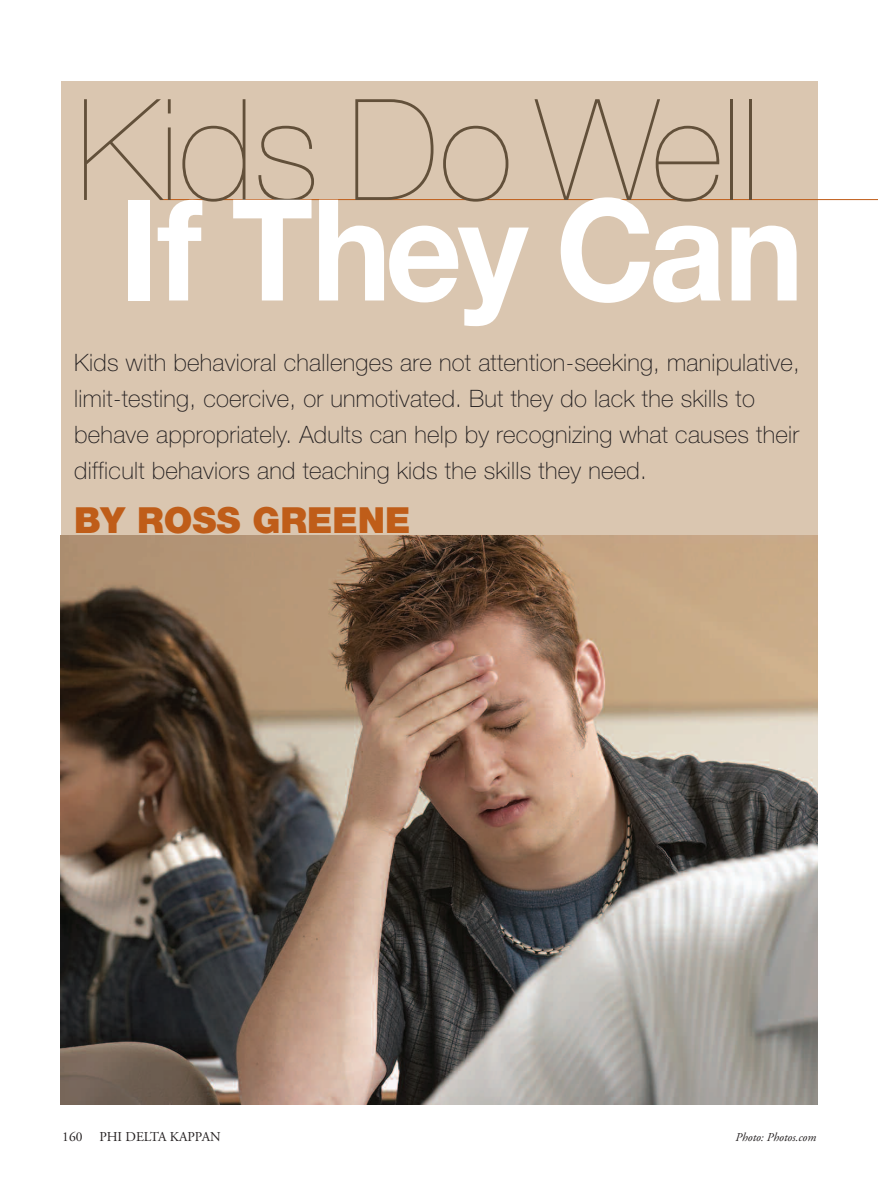
<style>
.page{position:relative;width:878px;height:1202px;background:#fff}
.page>*{position:absolute;margin:0;border:0;box-sizing:border-box;transform-origin:0 0}
.t1{font:200 141px "Helvetica Neue";color:#62503a}
.t2{font:700 141px "Helvetica Neue";letter-spacing:-.02em;color:#fff;scale:.95 1}
.t3{font:900 36px "Helvetica Neue";color:#bf5d19}
.t4{font:100 24px/36px "Helvetica Neue";letter-spacing:.01em;color:#231f20}
.t5{font:13.5px "Adobe Garamond";color:#231f20}
.t6{font:italic 12px "Adobe Garamond";color:#231f20}
</style>
<div class="page">
<div style="left:61px;top:81px;width:756px;height:841px;background:#dac6b0"></div>
<hr style="left:160px;top:199px;width:718px;height:1px;background:#bf5d19">
<img style="left:61px;top:536px;width:756px;height:568px">
<h1 class="t1" style="left:76px;top:99px;width:684px">Kids Do Well</h1>
<h1 class="t2" style="left:120px;top:200px;width:721px">If They Can</h1>
<p class="t4" style="left:74px;top:347px;width:727px">Kids with behavioral challenges are not attention-seeking, manipulative, limit-testing, coercive, or unmotivated. But they do lack the skills to behave appropriately. Adults can help by recognizing what causes their difficult behaviors and teaching kids the skills they need.</p>
<h2 class="t3" style="left:74px;top:507px;width:338px">BY ROSS GREENE</h2>
<p class="t5" style="left:62px;top:1131px;width:22px">160</p>
<p class="t5" style="left:99px;top:1131px;width:123px">PHI DELTA KAPPAN</p>
<p class="t6" style="left:735px;top:1132px;width:82px">Photo: Photos.com</p>
</div>
